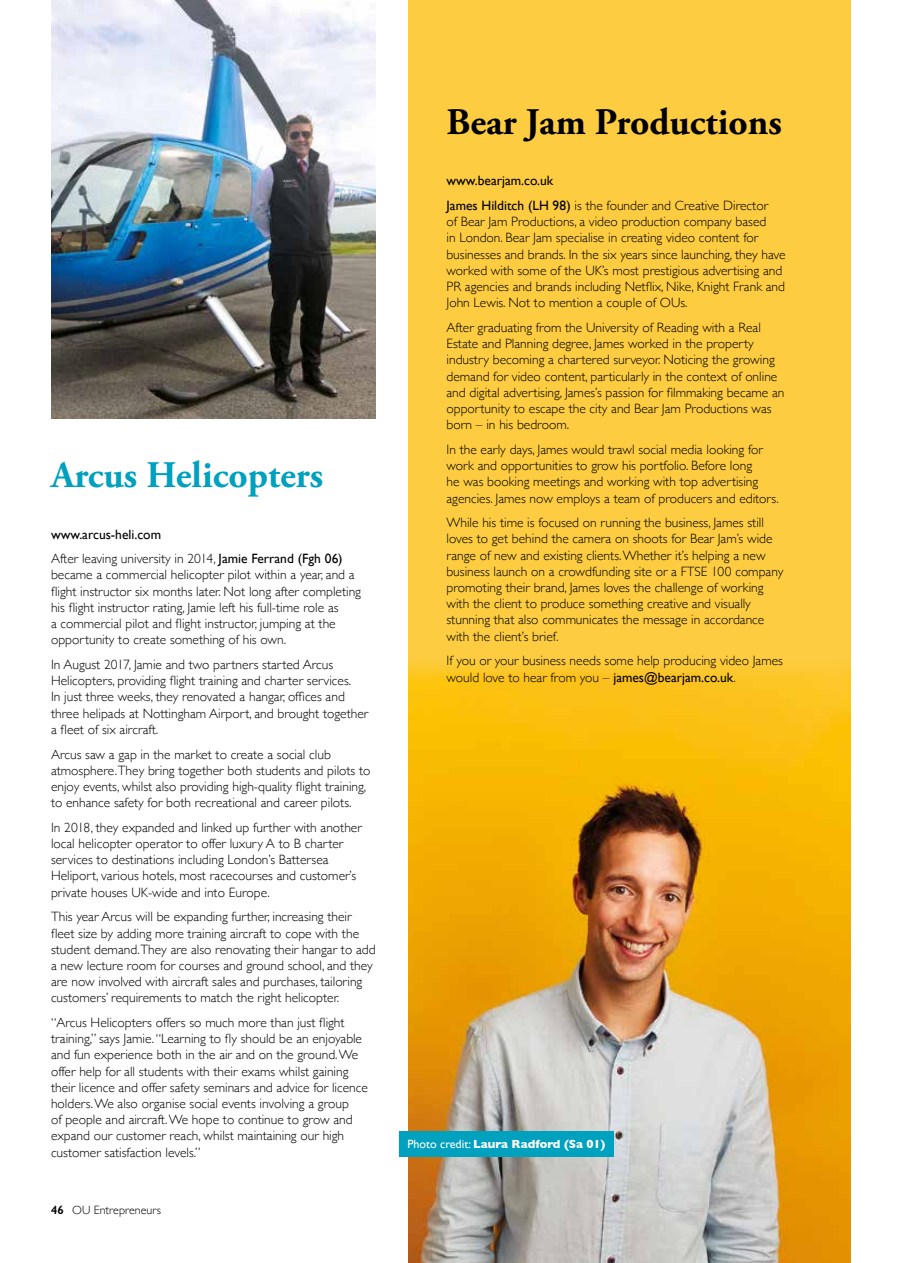
<style>
.page{position:relative;width:922px;height:1263px;background:#fff}
.page>*{position:absolute;margin:0;border:0;box-sizing:border-box;transform-origin:0 0}
.t1{font:700 37.5px "Adobe Garamond Pro";color:#000}
.t2{font:700 37.5px "Adobe Garamond Pro";color:#00a1be}
.t3{font:300 13.5px/16.2px "Gill Sans";color:#000}
.t4{font:13.5px/24.8px "Gill Sans";color:#000}
.t5{font:700 12px "Gill Sans";color:#fff}
.t6{font:300 12px "Gill Sans";color:#000}
.s1{font-weight:300}
.s2{font-weight:600}
.s3{font-weight:400}
</style>
<div class="page">
<img style="left:51px;top:0;width:325px;height:418px">
<div style="left:408px;top:0;width:442px;height:1263px;background:#fdcc40"></div>
<img style="left:408px;top:664px;width:442px;height:599px">
<div style="left:399px;top:1131px;width:215px;height:26px;background:#00a1be"></div>
<h1 class="t2" style="left:51px;top:453px;width:274px">Arcus Helicopters</h1>
<p class="t4" style="left:51px;top:521px;width:293px">www.arcus-heli.com<br><span class="s1">After leaving university in 2014,</span> Jamie Ferrand (Fgh 06)</p>
<p class="t3" style="left:51px;top:566px;width:311px">became a commercial helicopter pilot within a year, and a flight instructor six months later. Not long after completing his flight instructor rating, Jamie left his full-time role as<br>a commercial pilot and flight instructor, jumping at the opportunity to create something of his own.</p>
<p class="t3" style="left:51px;top:656px;width:319px">In August 2017, Jamie and two partners started Arcus Helicopters, providing flight training and charter services.<br>In just three weeks, they renovated a hangar, offices and three helipads at Nottingham Airport, and brought together a fleet of six aircraft.</p>
<p class="t3" style="left:51px;top:745px;width:321px">Arcus saw a gap in the market to create a social club atmosphere.They bring together both students and pilots to enjoy events, whilst also providing high-quality flight training, to enhance safety for both recreational and career pilots.</p>
<p class="t3" style="left:51px;top:819px;width:312px">In 2018, they expanded and linked up further with another local helicopter operator to offer luxury A to B charter services to destinations including London’s Battersea Heliport, various hotels, most racecourses and customer’s private houses UK-wide and into Europe.</p>
<p class="t3" style="left:51px;top:908px;width:326px">This year Arcus will be expanding further, increasing their fleet size by adding more training aircraft to cope with the student demand.They are also renovating their hangar to add a new lecture room for courses and ground school, and they are now involved with aircraft sales and purchases, tailoring customers’ requirements to match the right helicopter.</p>
<p class="t3" style="left:51px;top:1014px;width:318px">“Arcus Helicopters offers so much more than just flight training,” says Jamie. “Learning to fly should be an enjoyable and fun experience both in the air and on the ground. We offer help for all students with their exams whilst gaining their licence and offer safety seminars and advice for licence holders. We also organise social events involving a group<br>of people and aircraft. We hope to continue to grow and expand our customer reach, whilst maintaining our high customer satisfaction levels.”</p>
<p class="t6" style="left:51px;top:1200px;width:112px"><span class="s2">46</span> OU Entrepreneurs</p>
<h1 class="t1" style="left:446px;top:100px;width:337px">Bear Jam Productions</h1>
<p class="t4" style="left:446px;top:168px;width:323px">www.bearjam.co.uk<br>James Hilditch (LH 98) <span class="s1">is the founder and Creative Director</span></p>
<p class="t3" style="left:446px;top:213px;width:341px">of Bear Jam Productions, a video production company based<br>in London. Bear Jam specialise in creating video content for businesses and brands. In the six years since launching, they have worked with some of the UK’s most prestigious advertising and PR agencies and brands including Netflix, Nike, Knight Frank and John Lewis. Not to mention a couple of OUs.</p>
<p class="t3" style="left:446px;top:319px;width:339px">After graduating from the University of Reading with a Real Estate and Planning degree, James worked in the property industry becoming a chartered surveyor. Noticing the growing demand for video content, particularly in the context of online and digital advertising, James’s passion for filmmaking became an opportunity to escape the city and Bear Jam Productions was born – in his bedroom.</p>
<p class="t3" style="left:446px;top:441px;width:334px">In the early days, James would trawl social media looking for work and opportunities to grow his portfolio. Before long<br>he was booking meetings and working with top advertising agencies. James now employs a team of producers and editors.</p>
<p class="t3" style="left:446px;top:514px;width:338px">While his time is focused on running the business, James still loves to get behind the camera on shoots for Bear Jam’s wide range of new and existing clients. Whether it’s helping a new business launch on a crowdfunding site or a FTSE 100 company promoting their brand, James loves the challenge of working with the client to produce something creative and visually stunning that also communicates the message in accordance with the client’s brief.</p>
<p class="t3" style="left:446px;top:652px;width:338px">If you or your business needs some help producing video James would love to hear from you – <span class="s3">james@bearjam.co.uk</span>.</p>
<p class="t5" style="left:407px;top:1134px;width:199px"><span class="s3">Photo credit:</span> Laura Radford (Sa 01)</p>
</div>
